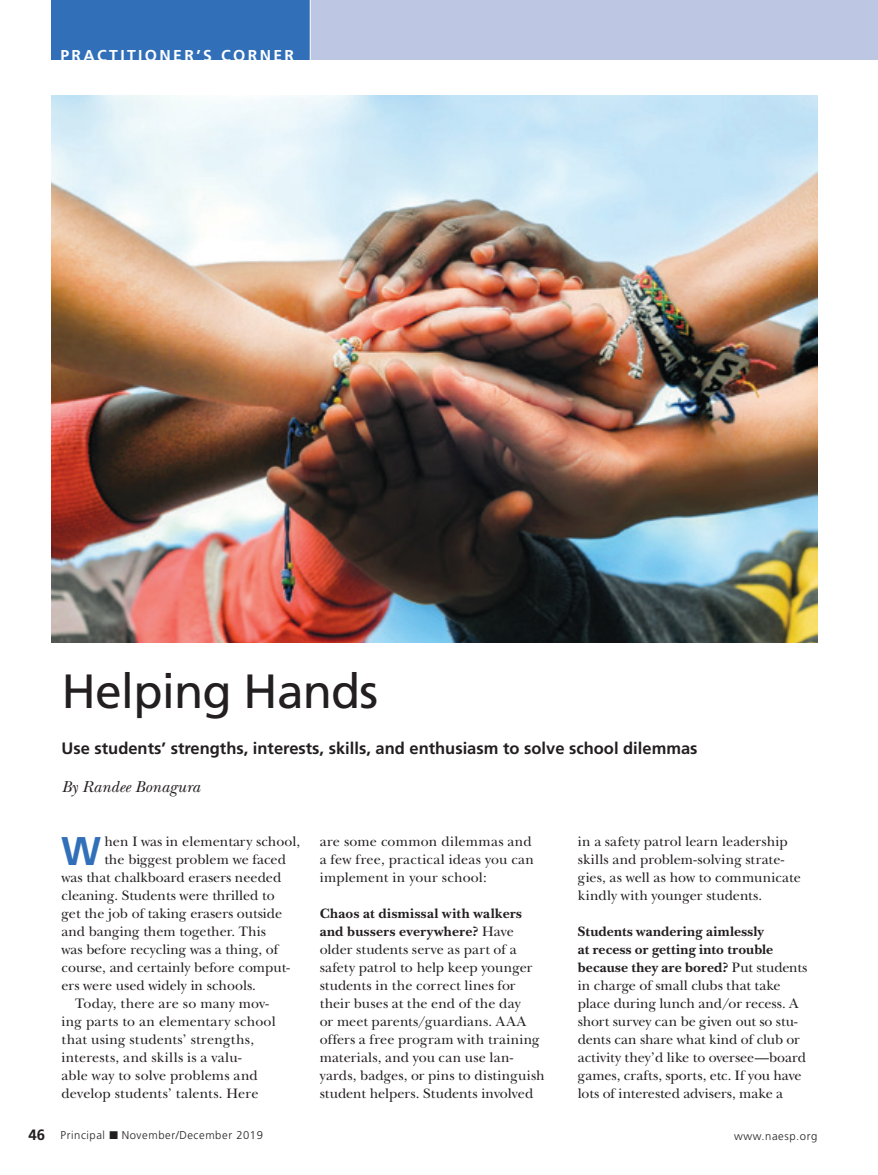
<style>
.page{position:relative;width:878px;height:1175px;background:#fff}
.page>*{position:absolute;margin:0;border:0;box-sizing:border-box;transform-origin:0 0}
.DEPT_Headline{font:48px "Frutiger";letter-spacing:-.02em;color:#231f20}
.DEPT_1stP{font:700 40.05px "Frutiger";color:#3170b8}
.DEPT_Dek{font:700 16.5px "Frutiger";color:#231f20}
.DEPT_Byline{font:italic 16.5px "New Baskerville";letter-spacing:.005em;color:#231f20}
.t1{font:700 15.75px "Frutiger";letter-spacing:.15em;color:#fff}
.Body_Indent{font:14.25px/18px "New Baskerville";letter-spacing:.005em;color:#231f20}
.DEPT_1stP-2{font:14.25px "New Baskerville";color:#231f20}
.t2{font:300 11.25px "Frutiger";letter-spacing:.05em;color:#231f20}
.s1{font-weight:700}
.s2{font-weight:700;font-size:15px}
</style>
<div class="page">
<div style="left:51px;top:0;width:259px;height:60px;background:#3170b8"></div>
<div style="left:310px;top:0;width:568px;height:60px;background:#bdc7e4"></div>
<hr style="left:310px;top:0;width:1px;height:60px;background:#fff">
<img style="left:51px;top:95px;width:766px;height:547px">
<p class="t1" style="left:60px;top:46px;width:235px">PRACTITIONER’S CORNER</p>
<p class="DEPT_Headline" style="left:62px;top:662px;width:318px">Helping Hands</p>
<p class="DEPT_Dek" style="left:62px;top:739px;width:637px">Use students’ strengths, interests, skills, and enthusiasm to solve school dilemmas</p>
<p class="DEPT_Byline" style="left:62px;top:777px;width:140px">By Randee Bonagura</p>
<p class="DEPT_1stP" style="left:61px;top:827px;width:42px">W</p>
<p class="DEPT_1stP-2" style="left:104px;top:833px;width:197px">hen I was in elementary school,</p>
<p class="DEPT_1stP-2" style="left:104px;top:851px;width:183px">the biggest problem we faced</p>
<p class="DEPT_1stP-2" style="left:62px;top:869px;width:221px">was that chalkboard erasers needed</p>
<p class="DEPT_1stP-2" style="left:62px;top:887px;width:215px">cleaning. Students were thrilled to</p>
<p class="DEPT_1stP-2" style="left:62px;top:905px;width:222px">get the job of taking erasers outside</p>
<p class="DEPT_1stP-2" style="left:62px;top:923px;width:206px">and banging them together. This</p>
<p class="DEPT_1stP-2" style="left:62px;top:941px;width:218px">was before recycling was a thing, of</p>
<p class="DEPT_1stP-2" style="left:62px;top:959px;width:230px">course, and certainly before comput-</p>
<p class="DEPT_1stP-2" style="left:62px;top:977px;width:196px">ers were used widely in schools.</p>
<p class="Body_Indent" style="left:62px;top:994px;width:216px;text-indent:14px">Today, there are so many mov&shy;ing parts to an elementary school that using students’ strengths, interests, and skills is a valu-<br>able way to solve problems and develop students’ talents. Here</p>
<p class="Body_Indent" style="left:320px;top:832px;width:216px">are some common dilemmas and a few free, practical ideas you can implement in your school:</p>
<p class="Body_Indent" style="left:320px;top:904px;width:226px"><span class="s1">Chaos at dismissal with walkers and bussers everywhere?</span> Have older students serve as part of a safety patrol to help keep younger students in the correct lines for their buses at the end of the day<br>or meet parents/guardians. AAA offers a free program with training materials, and you can use lan&shy;yards, badges, or pins to distinguish student helpers. Students involved</p>
<p class="Body_Indent" style="left:578px;top:832px;width:225px">in a safety patrol learn leadership skills and problem-solving strate&shy;gies, as well as how to communicate kindly with younger students.</p>
<p class="Body_Indent" style="left:578px;top:922px;width:231px"><span class="s1">Students wandering aimlessly<br>at recess or getting into trouble because they are bored?</span> Put students in charge of small clubs that take place during lunch and/or recess. A short survey can be given out so stu&shy;dents can share what kind of club or activity they’d like to oversee—board games, crafts, sports, etc. If you have lots of interested advisers, make a</p>
<p class="t2" style="left:28px;top:1129px;width:236px"><span class="s2">46</span> Principal ■ November/December 2019</p>
<p class="t2" style="left:734px;top:1129px;width:85px">www.naesp.org</p>
</div>
